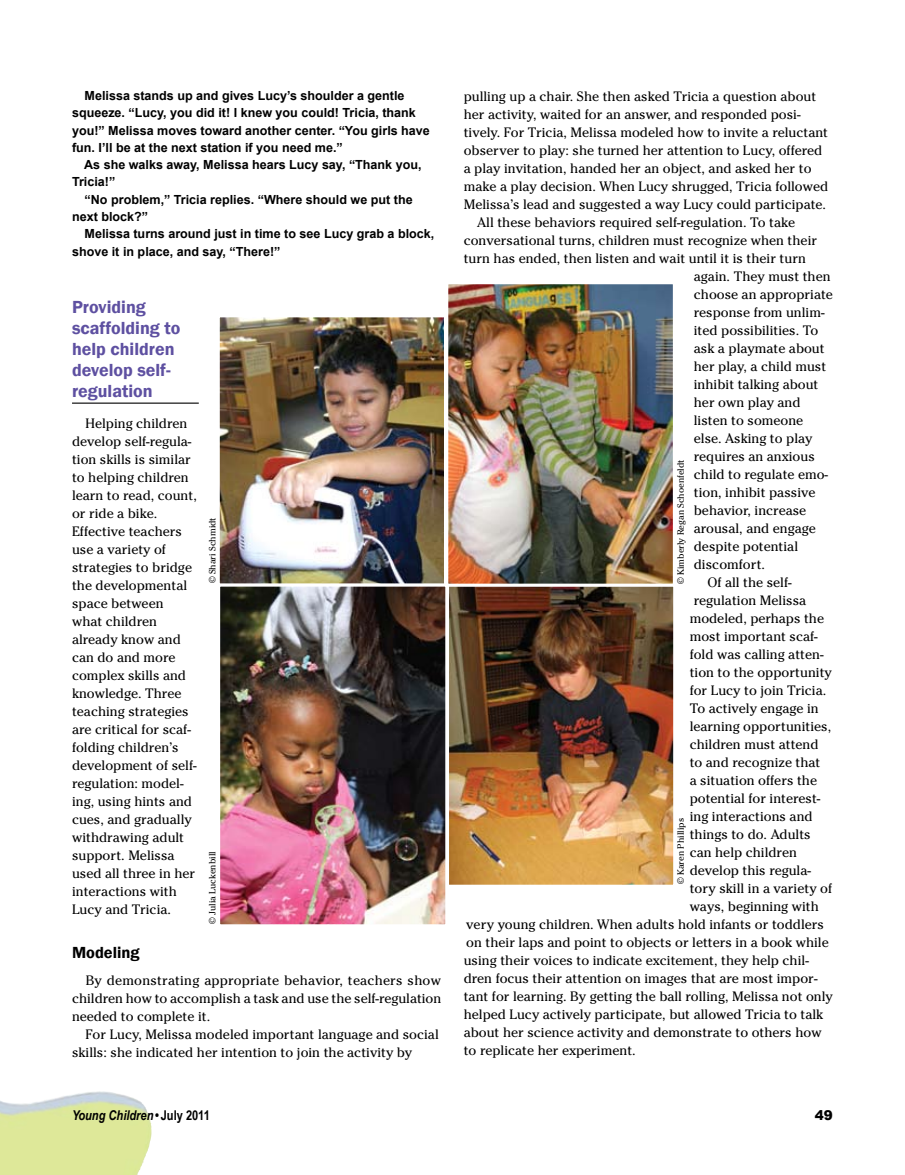
<style>
.page{position:relative;width:905px;height:1175px;background:#fff}
.page>*{position:absolute;margin:0;border:0;box-sizing:border-box;transform-origin:0 0}
.t1{font:600 18px/21px "Franklin Gothic";color:#5e50a1}
.t2{font:600 16.5px "Franklin Gothic";color:#000}
.t3{font:13.5px/18px "Cheltenham";color:#000}
.t4{font:italic 700 13.5px "Arial Narrow";color:#000}
.t5{font:900 13.5px "Arial";color:#000}
.t6{font:700 12.6px/17.2px "Arial";color:#000}
.t7{font:9px "Cheltenham";color:#000}
.s1{font-style:normal}
</style>
<div class="page">
<hr style="left:72px;top:402px;width:127px;height:2px;background:#000">
<img style="left:219px;top:317px;width:225px;height:265px">
<img style="left:450px;top:588px;width:224px;height:297px">
<img style="left:219px;top:582px;width:231px;height:343px">
<img style="left:444px;top:284px;width:230px;height:304px">
<p class="t6" style="left:72px;top:88px;width:359px;text-indent:13px">Melissa stands up and gives Lucy’s shoulder a gentle squeeze. “Lucy, you did it! I knew you could! Tricia, thank you!” Melissa moves toward another center. “You girls have fun. I’ll be at the next station if you need me.”</p>
<p class="t6" style="left:72px;top:157px;width:351px;text-indent:12px">As she walks away, Melissa hears Lucy say, “Thank you,<br>Tricia!”</p>
<p class="t6" style="left:72px;top:191px;width:342px;text-indent:13px">“No problem,” Tricia replies. “Where should we put the next block?”</p>
<p class="t6" style="left:72px;top:226px;width:364px;text-indent:13px">Melissa turns around just in time to see Lucy grab a block, shove it in place, and say, “There!”</p>
<h1 class="t1" style="left:72px;top:296px;width:110px">Providing scaffolding to help children develop self&shy;regulation</h1>
<p class="t3" style="left:72px;top:414px;width:126px;text-indent:14px">Helping children develop self-regula&shy;tion skills is similar to helping children learn to read, count, or ride a bike.<br>Effective teachers use a variety of strategies to bridge the developmental space between what children already know and can do and more complex skills and knowledge. Three teaching strategies are critical for scaf&shy;folding children’s development of self&shy;regulation: model&shy;ing, using hints and cues, and gradually withdrawing adult support. Melissa used all three in her interactions with<br>Lucy and Tricia.</p>
<p class="t2" style="left:72px;top:942px;width:69px">Modeling</p>
<p class="t3" style="left:72px;top:971px;width:371px;text-align:justify;text-indent:14px">By demonstrating appropriate behavior, teachers show children how to accomplish a task and use the self-regulation needed to complete it.</p>
<p class="t3" style="left:72px;top:1025px;width:368px;text-indent:14px">For Lucy, Melissa modeled important language and social skills: she indicated her intention to join the activity by</p>
<p class="t7" style="left:207px;top:583px;width:68px;rotate:-90deg">© Shari Schmidt</p>
<p class="t7" style="left:207px;top:924px;width:74px;rotate:-90deg">© Julia Luckenbill</p>
<p class="t4" style="left:72px;top:1105px;width:139px">Young Children <span class="s1">• July 2011</span></p>
<p class="t3" style="left:464px;top:87px;width:354px">pulling up a chair. She then asked Tricia a question about</p>
<p class="t3" style="left:464px;top:105px;width:338px">her activity, waited for an answer, and responded posi-</p>
<p class="t3" style="left:464px;top:123px;width:366px">tively. For Tricia, Melissa modeled how to invite a reluctant</p>
<p class="t3" style="left:464px;top:141px;width:360px">observer to play: she turned her attention to Lucy, offered</p>
<p class="t3" style="left:464px;top:159px;width:349px">a play invitation, handed her an object, and asked her to</p>
<p class="t3" style="left:464px;top:177px;width:366px">make a play decision. When Lucy shrugged, Tricia followed</p>
<p class="t3" style="left:464px;top:195px;width:364px">Melissa’s lead and suggested a way Lucy could participate.</p>
<p class="t3" style="left:477px;top:213px;width:319px">All these behaviors required self-regulation. To take</p>
<p class="t3" style="left:464px;top:231px;width:355px">conversational turns, children must recognize when their</p>
<p class="t3" style="left:464px;top:249px;width:343px">turn has ended, then listen and wait until it is their turn</p>
<p class="t3" style="left:693px;top:267px;width:138px">again. They must then</p>
<p class="t3" style="left:693px;top:285px;width:141px">choose an appropriate</p>
<p class="t3" style="left:693px;top:303px;width:132px">response from unlim-</p>
<p class="t3" style="left:693px;top:321px;width:126px">ited possibilities. To</p>
<p class="t3" style="left:693px;top:339px;width:132px">ask a playmate about</p>
<p class="t3" style="left:693px;top:357px;width:134px">her play, a child must</p>
<p class="t3" style="left:693px;top:375px;width:126px">inhibit talking about</p>
<p class="t3" style="left:693px;top:393px;width:108px">her own play and</p>
<p class="t3" style="left:693px;top:411px;width:111px">listen to someone</p>
<p class="t3" style="left:693px;top:429px;width:120px">else. Asking to play</p>
<p class="t3" style="left:693px;top:447px;width:122px">requires an anxious</p>
<p class="t3" style="left:693px;top:465px;width:136px">child to regulate emo-</p>
<p class="t3" style="left:693px;top:483px;width:123px">tion, inhibit passive</p>
<p class="t3" style="left:693px;top:501px;width:114px">behavior, increase</p>
<p class="t3" style="left:693px;top:519px;width:124px">arousal, and engage</p>
<p class="t3" style="left:693px;top:537px;width:106px">despite potential</p>
<p class="t3" style="left:693px;top:555px;width:73px">discomfort.</p>
<p class="t3" style="left:707px;top:573px;width:86px">Of all the self-</p>
<p class="t3" style="left:693px;top:591px;width:114px">regulation Melissa</p>
<p class="t3" style="left:689px;top:609px;width:136px">modeled, perhaps the</p>
<p class="t3" style="left:689px;top:627px;width:130px">most important scaf-</p>
<p class="t3" style="left:689px;top:645px;width:135px">fold was calling atten-</p>
<p class="t3" style="left:689px;top:663px;width:144px">tion to the opportunity</p>
<p class="t3" style="left:689px;top:681px;width:138px">for Lucy to join Tricia.</p>
<p class="t3" style="left:689px;top:699px;width:131px">To actively engage in</p>
<p class="t3" style="left:689px;top:717px;width:143px">learning opportunities,</p>
<p class="t3" style="left:689px;top:735px;width:130px">children must attend</p>
<p class="t3" style="left:689px;top:753px;width:132px">to and recognize that</p>
<p class="t3" style="left:689px;top:771px;width:129px">a situation offers the</p>
<p class="t3" style="left:689px;top:789px;width:132px">potential for interest-</p>
<p class="t3" style="left:689px;top:807px;width:124px">ing interactions and</p>
<p class="t3" style="left:689px;top:825px;width:123px">things to do. Adults</p>
<p class="t3" style="left:689px;top:843px;width:109px">can help children</p>
<p class="t3" style="left:689px;top:861px;width:123px">develop this regula-</p>
<p class="t3" style="left:689px;top:879px;width:144px">tory skill in a variety of</p>
<p class="t3" style="left:689px;top:897px;width:131px">ways, beginning with</p>
<p class="t3" style="left:466px;top:915px;width:359px">very young children. When adults hold infants or toddlers</p>
<p class="t3" style="left:466px;top:933px;width:364px">on their laps and point to objects or letters in a book while</p>
<p class="t3" style="left:464px;top:951px;width:346px">using their voices to indicate excitement, they help chil-</p>
<p class="t3" style="left:464px;top:969px;width:355px">dren focus their attention on images that are most impor-</p>
<p class="t3" style="left:464px;top:987px;width:370px">tant for learning. By getting the ball rolling, Melissa not only</p>
<p class="t3" style="left:464px;top:1005px;width:361px">helped Lucy actively participate, but allowed Tricia to talk</p>
<p class="t3" style="left:464px;top:1023px;width:359px">about her science activity and demonstrate to others how</p>
<p class="t3" style="left:464px;top:1041px;width:173px">to replicate her experiment.</p>
<p class="t7" style="left:675px;top:584px;width:126px;rotate:-90deg">© Kimberly Regan Schoenfeldt</p>
<p class="t7" style="left:675px;top:884px;width:67px;rotate:-90deg">© Karen Phillips</p>
<p class="t5" style="left:814px;top:1105px;width:20px">49</p>
</div>
